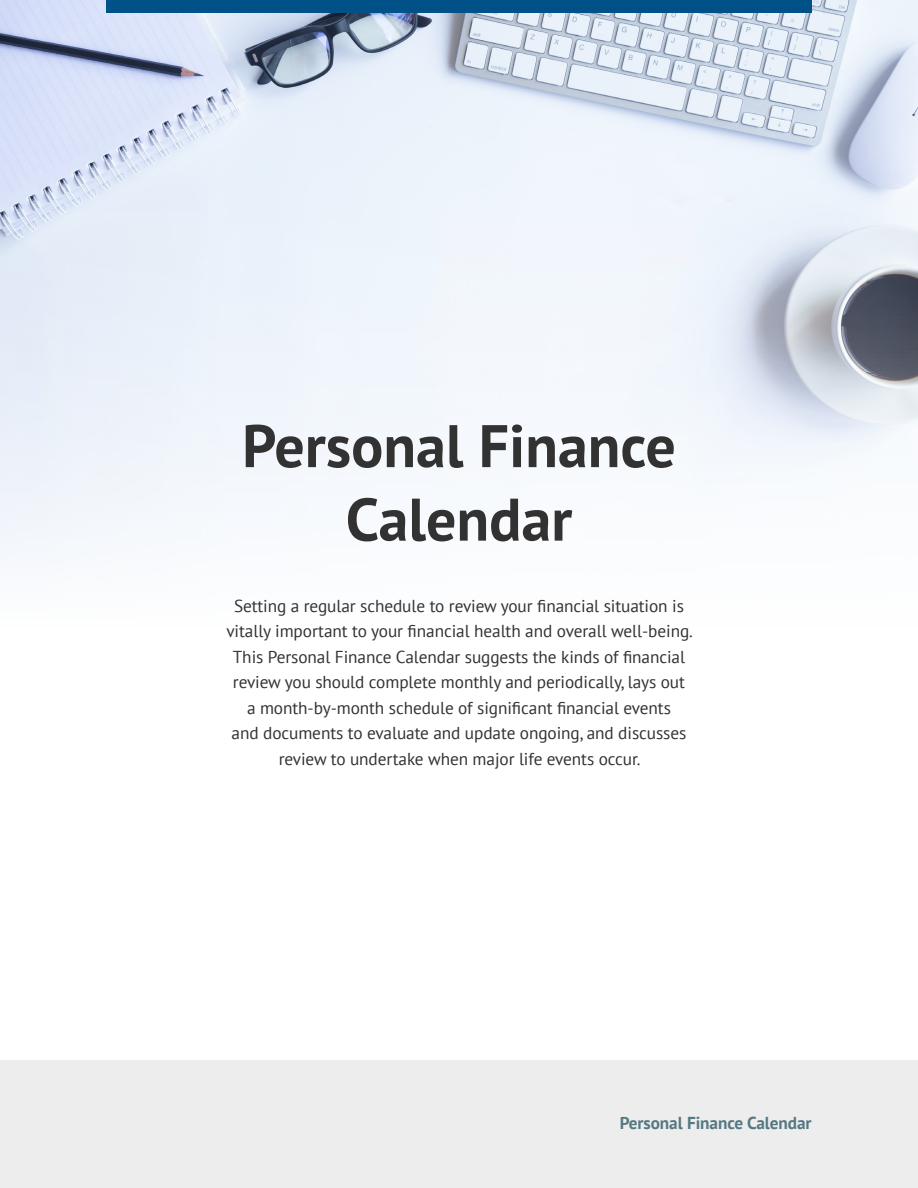
<style>
.page{position:relative;width:918px;height:1188px;background:#fff}
.page>*{position:absolute;margin:0;border:0;box-sizing:border-box;transform-origin:0 0}
.t1{font:700 60px/73.5px "PT Sans";color:#333232;text-align:center}
.t2{font:17.25px/25.5px "PT Sans";letter-spacing:-.005em;color:#333232;text-align:center}
.t3{font:700 17.25px "PT Sans";letter-spacing:-.005em;color:#557983}
</style>
<div class="page">
<div style="left:0;top:1060px;width:918px;height:128px;background:#eeeded"></div>
<img style="left:0;top:0;width:918px;height:555px">
<div style="left:106px;top:0;width:706px;height:13px;background:#005188"></div>
<h1 class="t1" style="left:242px;top:408px;width:435px">Personal Finance<br>Calendar</h1>
<p class="t2" style="left:226px;top:592px;width:468px">Setting a regular schedule to review your financial situation is vitally important to your financial health and overall well-being.<br>This Personal Finance Calendar suggests the kinds of financial review you should complete monthly and periodically, lays out<br>a month-by-month schedule of significant financial events<br>and documents to evaluate and update ongoing, and discusses review to undertake when major life events occur.</p>
<p class="t3" style="left:620px;top:1112px;width:193px">Personal Finance Calendar</p>
</div>
